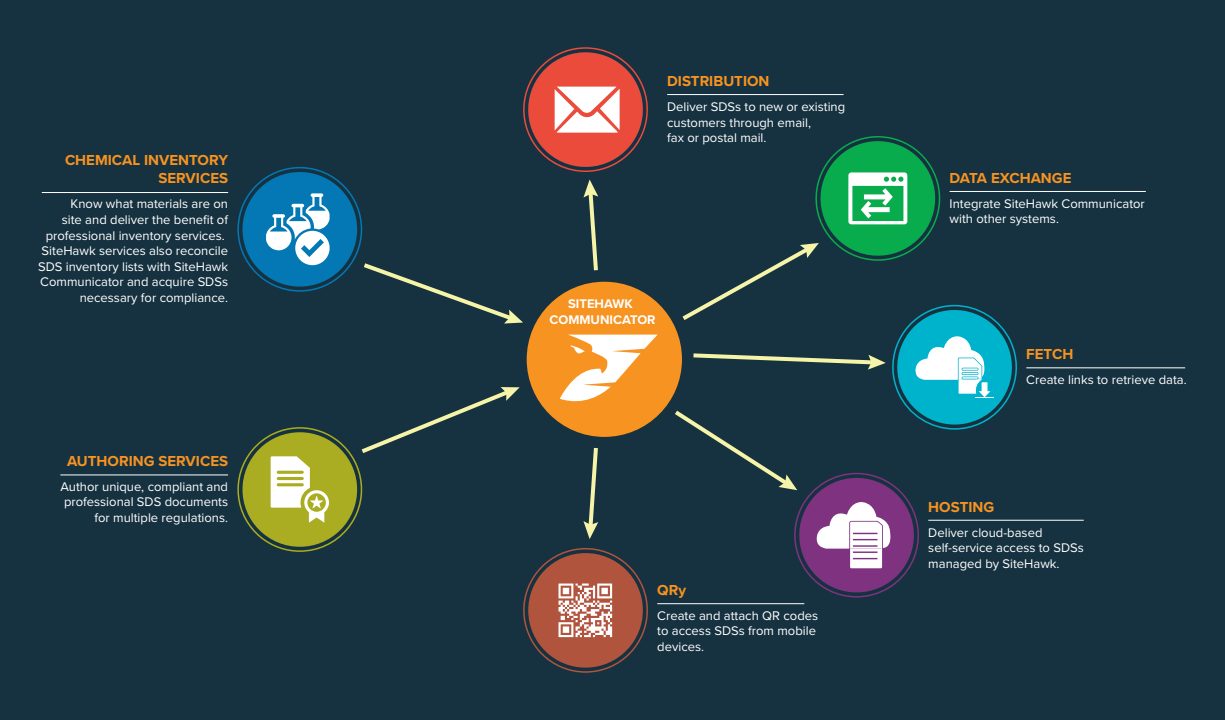
<style>
.page{position:relative;width:1225px;height:720px;background:#fff}
.page>*{position:absolute;margin:0;border:0;box-sizing:border-box;transform-origin:0 0}
.t1{font:700 15px/18px "Proxima Nova";color:#f79321;text-align:right}
.t2{font:13px/15.6px "Proxima Nova";color:#fff}
.t3{font:700 13px/15.6px "Proxima Nova";color:#fff;text-align:center}
</style>
<div class="page">
<div style="left:0;top:0;width:1224px;height:720px;background:#163240"></div>
<div style="left:526px;top:282px;width:156px;height:155px;background:#f79321;border-radius:50%"></div>
<hr style="left:667px;top:94px;width:176px;height:1px;background:#fff">
<hr style="left:949px;top:191px;width:196px;height:1px;background:#fff">
<hr style="left:1026px;top:367px;width:158px;height:1px;background:#fff">
<svg style="left:670px;top:136px;width:355px;height:462px"></svg>
<hr style="left:928px;top:520px;width:155px;height:1px;background:#fff">
<hr style="left:657px;top:603px;width:147px;height:1px;background:#fff">
<svg style="left:237px;top:335px;width:420px;height:338px"></svg>
<hr style="left:60px;top:475px;width:168px;height:1px;background:#fff">
<svg style="left:237px;top:47px;width:419px;height:277px"></svg>
<hr style="left:42px;top:192px;width:186px;height:1px;background:#fff">
<p class="t1" style="left:65px;top:152px;width:164px">CHEMICAL INVENTORY<br>SERVICES</p>
<p class="t2" style="left:38px;top:197px;width:191px;text-align:right">Know what materials are on<br>site and deliver the benefit of professional inventory services.<br>SiteHawk services also reconcile<br>SDS inventory lists with SiteHawk<br>Communicator and acquire SDSs necessary for compliance.</p>
<p class="t1" style="left:67px;top:452px;width:162px">AUTHORING SERVICES</p>
<p class="t2" style="left:60px;top:479px;width:169px;text-align:right">Author unique, compliant and professional SDS documents for multiple regulations.</p>
<p class="t1" style="left:667px;top:73px;width:104px">DISTRIBUTION</p>
<p class="t2" style="left:667px;top:99px;width:179px">Deliver SDSs to new or existing customers through email,<br>fax or postal mail.</p>
<p class="t3" style="left:549px;top:296px;width:108px">SITEHAWK<br>COMMUNICATOR</p>
<p class="t1" style="left:657px;top:581px;width:30px">QRy</p>
<p class="t2" style="left:657px;top:608px;width:162px">Create and attach QR codes to access SDSs from mobile devices.</p>
<p class="t1" style="left:949px;top:169px;width:123px">DATA EXCHANGE</p>
<p class="t2" style="left:949px;top:196px;width:197px">Integrate SiteHawk Communicator with other systems.</p>
<p class="t1" style="left:1026px;top:346px;width:48px">FETCH</p>
<p class="t2" style="left:1026px;top:372px;width:162px">Create links to retrieve data.</p>
<p class="t1" style="left:928px;top:498px;width:67px">HOSTING</p>
<p class="t2" style="left:928px;top:525px;width:157px">Deliver cloud-based self-service access to SDSs managed by SiteHawk.</p>
</div>
